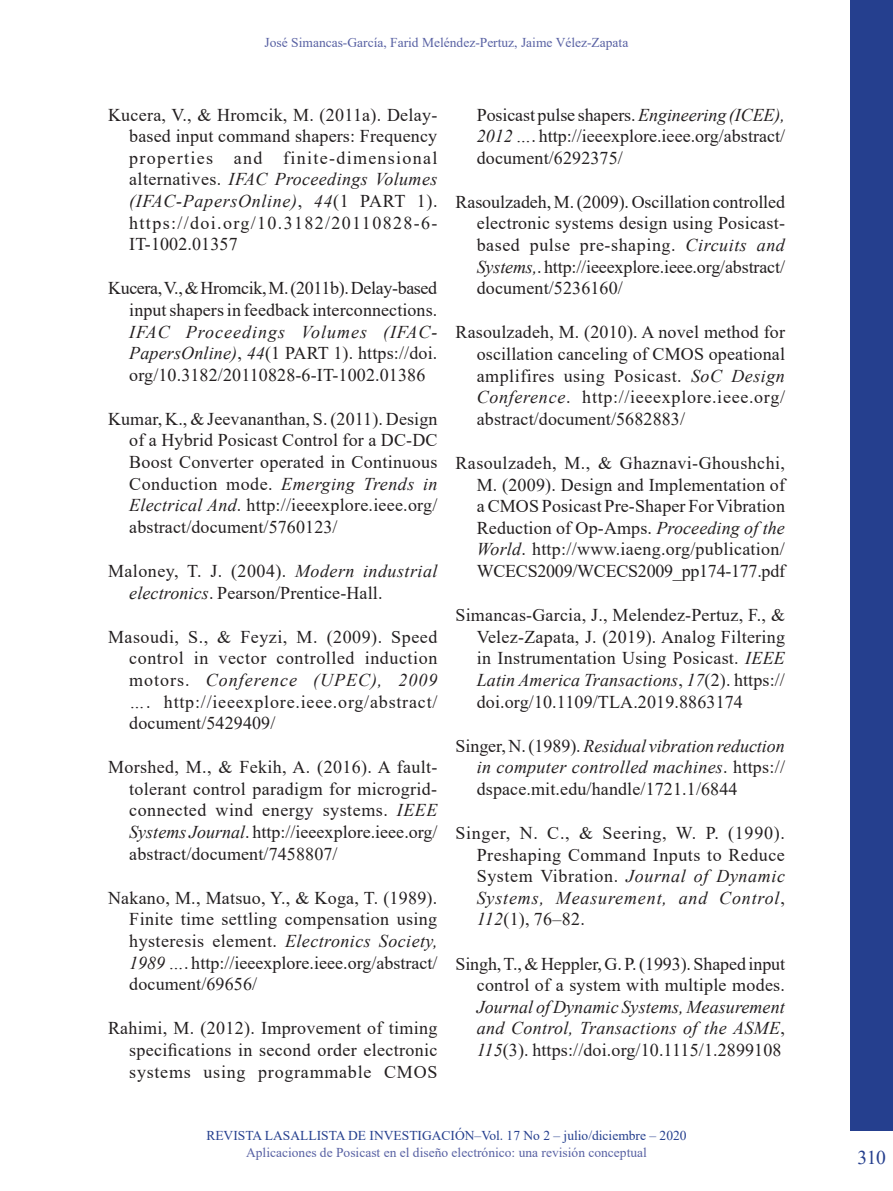
<style>
.page{position:relative;width:893px;height:1191px;background:#fff}
.page>*{position:absolute;margin:0;border:0;box-sizing:border-box;transform-origin:0 0}
.t1{font:19.5px "Times New Roman";color:#253f8e}
.CORRIDO{font:18px/21.6px "Times New Roman";letter-spacing:.01em;color:#231f20;text-align:justify}
.t2{font:13.5px "Times New Roman";color:#5861a3}
.t3{font:13.5px "Times New Roman";color:#253f8e}
.s1{font-style:italic}
</style>
<div class="page">
<div style="left:850px;top:0;width:43px;height:1131px;background:#253f8e"></div>
<p class="t2" style="left:265px;top:33px;width:365px">José Simancas-García, Farid Meléndez-Pertuz, Jaime Vélez-Zapata</p>
<p class="CORRIDO" style="left:129px;top:103px;width:310px;text-indent:-21px">Kucera, V., &amp; Hromcik, M. (2011a). Delay&shy;based input command shapers: Frequency properties and finite-dimensional alternatives. <span class="s1">IFAC Proceedings Volumes (IFAC-PapersOnline)</span>, <span class="s1">44</span>(1 PART 1). https://doi.org/10.3182/20110828-6- IT-1002.01357</p>
<p class="CORRIDO" style="left:129px;top:277px;width:310px;text-indent:-21px">Kucera, V., &amp; Hromcik, M. (2011b). Delay-based input shapers in feedback interconnections.<br><span class="s1">IFAC Proceedings Volumes (IFAC-PapersOnline)</span>, <span class="s1">44</span>(1 PART 1). https://doi. org/10.3182/20110828-6-IT-1002.01386</p>
<p class="CORRIDO" style="left:129px;top:407px;width:310px;text-indent:-21px">Kumar, K., &amp; Jeevananthan, S. (2011). Design of a Hybrid Posicast Control for a DC-DC Boost Converter operated in Continuous Conduction mode. <span class="s1">Emerging Trends in Electrical And</span>. http://ieeexplore.ieee.org/ abstract/document/5760123/</p>
<p class="CORRIDO" style="left:129px;top:559px;width:310px;text-indent:-21px">Maloney, T. J. (2004). <span class="s1">Modern industrial electronics</span>. Pearson/Prentice-Hall.</p>
<p class="CORRIDO" style="left:129px;top:625px;width:310px;text-indent:-21px">Masoudi, S., &amp; Feyzi, M. (2009). Speed control in vector controlled induction motors. <span class="s1">Conference (UPEC), 2009 …</span>. http://ieeexplore.ieee.org/abstract/ document/5429409/</p>
<p class="CORRIDO" style="left:129px;top:756px;width:310px;text-indent:-21px">Morshed, M., &amp; Fekih, A. (2016). A fault&shy;tolerant control paradigm for microgrid&shy;connected wind energy systems. <span class="s1">IEEE Systems Journal</span>. http://ieeexplore.ieee.org/ abstract/document/7458807/</p>
<p class="CORRIDO" style="left:129px;top:886px;width:310px;text-indent:-21px">Nakano, M., Matsuo, Y., &amp; Koga, T. (1989).<br>Finite time settling compensation using hysteresis element. <span class="s1">Electronics Society, 1989 …</span>. http://ieeexplore.ieee.org/abstract/ document/69656/</p>
<p class="CORRIDO" style="left:129px;top:1017px;width:310px;text-indent:-21px">Rahimi, M. (2012). Improvement of timing specifications in second order electronic systems using programmable CMOS</p>
<p class="CORRIDO" style="left:477px;top:103px;width:310px">Posicast pulse shapers. <span class="s1">Engineering (ICEE), 2012 …</span>. http://ieeexplore.ieee.org/abstract/ document/6292375/</p>
<p class="CORRIDO" style="left:477px;top:190px;width:310px;text-indent:-21px">Rasoulzadeh, M. (2009). Oscillation controlled electronic systems design using Posicast&shy;based pulse pre-shaping. <span class="s1">Circuits and Systems,</span>. http://ieeexplore.ieee.org/abstract/ document/5236160/</p>
<p class="CORRIDO" style="left:477px;top:321px;width:310px;text-indent:-21px">Rasoulzadeh, M. (2010). A novel method for oscillation canceling of CMOS opeational amplifires using Posicast. <span class="s1">SoC Design Conference</span>. http://ieeexplore.ieee.org/ abstract/document/5682883/</p>
<p class="CORRIDO" style="left:477px;top:451px;width:310px;text-indent:-21px">Rasoulzadeh, M., &amp; Ghaznavi-Ghoushchi, M. (2009). Design and Implementation of a CMOS Posicast Pre-Shaper For Vibration Reduction of Op-Amps. <span class="s1">Proceeding of the World</span>. http://www.iaeng.org/publication/ WCECS2009/WCECS2009_pp174-177.pdf</p>
<p class="CORRIDO" style="left:477px;top:604px;width:310px;text-indent:-21px">Simancas-Garcia, J., Melendez-Pertuz, F., &amp; Velez-Zapata, J. (2019). Analog Filtering in Instrumentation Using Posicast. <span class="s1">IEEE Latin America Transactions</span>, <span class="s1">17</span>(2). https:// doi.org/10.1109/TLA.2019.8863174</p>
<p class="CORRIDO" style="left:477px;top:734px;width:310px;text-indent:-21px">Singer, N. (1989). <span class="s1">Residual vibration reduction in computer controlled machines</span>. https:// dspace.mit.edu/handle/1721.1/6844</p>
<p class="CORRIDO" style="left:477px;top:821px;width:310px;text-indent:-21px">Singer, N. C., &amp; Seering, W. P. (1990).<br>Preshaping Command Inputs to Reduce System Vibration. <span class="s1">Journal of Dynamic Systems, Measurement, and Control</span>, <span class="s1">112</span>(1), 76–82.</p>
<p class="CORRIDO" style="left:477px;top:952px;width:310px;text-indent:-21px">Singh, T., &amp; Heppler, G. P. (1993). Shaped input control of a system with multiple modes.<br><span class="s1">Journal of Dynamic Systems, Measurement and Control, Transactions of the ASME</span>, <span class="s1">115</span>(3). https://doi.org/10.1115/1.2899108</p>
<p class="t3" style="left:206px;top:1126px;width:482px">REVISTA LASALLISTA DE INVESTIGACIÓN–Vol. 17 No 2 – julio/diciembre – 2020</p>
<p class="t2" style="left:246px;top:1142px;width:402px">Aplicaciones de Posicast en el diseño electrónico: una revisión conceptual</p>
<p class="t1" style="left:857px;top:1143px;width:30px">310</p>
</div>
